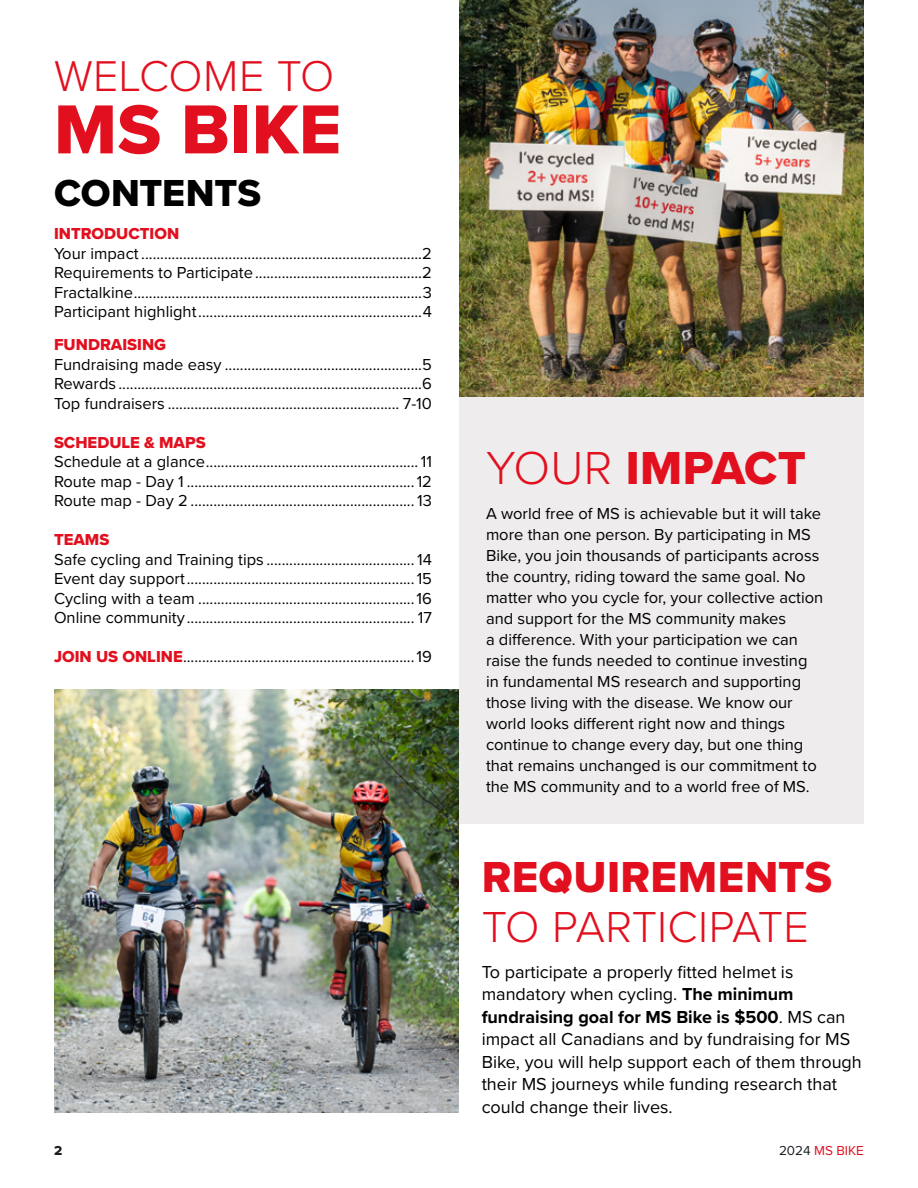
<style>
.page{position:relative;width:918px;height:1188px;background:#fff}
.page>*{position:absolute;margin:0;border:0;box-sizing:border-box;transform-origin:0 0}
.t1{font:71.85px "Proxima Nova Extrabld";letter-spacing:.005em;color:#e2101f}
.t2{font:48px "Proxima Nova Extrabld";letter-spacing:.01em;color:#e2101f}
.t3{font:300 45px "Proxima Nova";color:#e2101f}
.t4{font:45px "Proxima Nova Extrabld";letter-spacing:.01em;color:#e2101f}
.t5{font:300 44.7px "Proxima Nova";letter-spacing:.005em;color:#e2101f}
.t6{font:39px "Proxima Nova Extrabld";letter-spacing:-.005em;color:#000}
.t7{font:18px/22.5px "Proxima Nova";color:#000}
.t8{font:16.5px/21px "Proxima Nova";color:#000;text-align:justify}
.t9{font:16.5px "Proxima Nova Extrabld";color:#e2101f}
.t10{font:13.5px "Proxima Nova";color:#e2101f}
.t11{font:13.5px "Proxima Nova Extrabld";color:#1c1f24}
.s1{font-family:"Proxima Nova Extrabld";color:#e2101f}
.s2{font-family:"Proxima Nova";font-weight:300}
.s3{font-weight:700}
.s4{color:#1c1f24}
</style>
<div class="page">
<div style="left:459px;top:364px;width:405px;height:460px;background:#eeecec"></div>
<img style="left:54px;top:689px;width:405px;height:424px">
<img style="left:459px;top:0;width:405px;height:396px">
<h3 class="t5" style="left:54px;top:43px;width:282px">WELCOME TO</h3>
<h1 class="t1" style="left:54px;top:76px;width:289px">MS BIKE</h1>
<h3 class="t6" style="left:54px;top:164px;width:209px">CONTENTS</h3>
<p class="t9" style="left:54px;top:222px;width:127px">INTRODUCTION</p>
<p class="t8" style="left:54px;top:243px;width:379px;line-height:19.5px">Your impact ..........................................................................2<br>Requirements to Participate............................................2<br>Fractalkine............................................................................3<br>Participant highlight...........................................................4</p>
<p class="t9" style="left:54px;top:333px;width:114px">FUNDRAISING</p>
<p class="t8" style="left:54px;top:354px;width:379px;line-height:19.5px">Fundraising made easy ....................................................5<br>Rewards ................................................................................6<br>Top fundraisers ............................................................. 7-10</p>
<p class="t9" style="left:54px;top:430px;width:153px">SCHEDULE &amp; MAPS</p>
<p class="t8" style="left:54px;top:451px;width:379px;line-height:19.5px">Schedule at a glance........................................................11<br>Route map - Day 1 ............................................................12<br>Route map - Day 2 ........................................................... 13</p>
<p class="t9" style="left:54px;top:528px;width:57px">TEAMS</p>
<p class="t8" style="left:54px;top:549px;width:379px;line-height:19.5px">Safe cycling and Training tips ....................................... 14<br>Event day support............................................................15<br>Cycling with a team .........................................................16<br>Online community............................................................ 17</p>
<p class="t8" style="left:54px;top:646px;width:379px"><span class="s1">JOIN US ONLINE</span>.............................................................19</p>
<h2 class="t2" style="left:486px;top:433px;width:322px"><span class="s2">YOUR</span> IMPACT</h2>
<p class="t8" style="left:486px;top:502px;width:339px;text-align:left">A world free of MS is achievable but it will take more than one person. By participating in MS Bike, you join thousands of participants across the country, riding toward the same goal. No matter who you cycle for, your collective action and support for the MS community makes<br>a difference. With your participation we can raise the funds needed to continue investing in fundamental MS research and supporting those living with the disease. We know our world looks different right now and things continue to change every day, but one thing that remains unchanged is our commitment to the MS community and to a world free of MS.</p>
<h3 class="t4" style="left:482px;top:843px;width:352px">REQUIREMENTS</h3>
<h3 class="t3" style="left:482px;top:893px;width:329px">TO PARTICIPATE</h3>
<p class="t7" style="left:482px;top:960px;width:382px">To participate a properly fitted helmet is mandatory when cycling. <span class="s3">The minimum fundraising goal for MS Bike is $500</span>. MS can impact all Canadians and by fundraising for MS Bike, you will help support each of them through their MS journeys while funding research that could change their lives.</p>
<p class="t11" style="left:54px;top:1140px;width:10px">2</p>
<p class="t10" style="left:779px;top:1140px;width:86px"><span class="s4">2024</span> MS BIKE</p>
</div>
